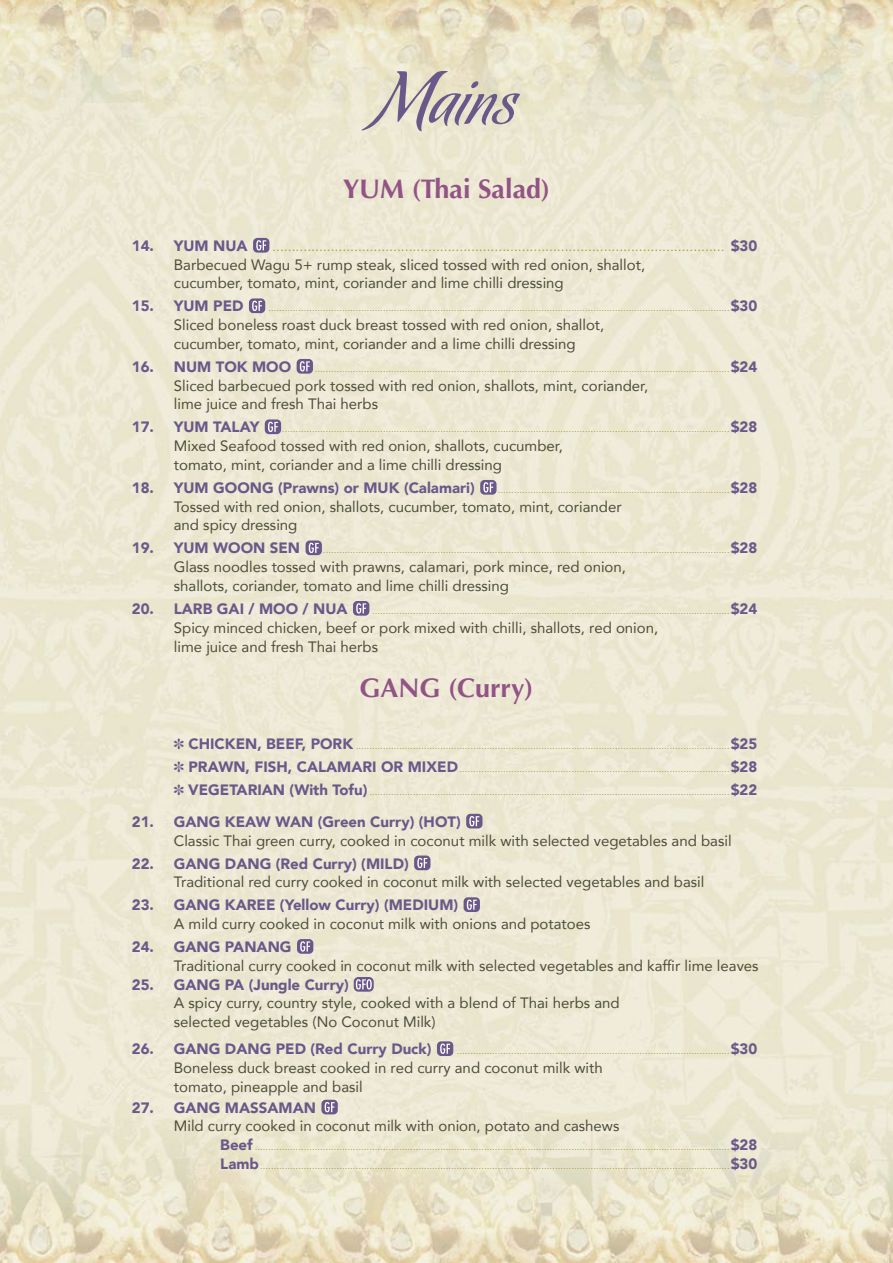
<style>
.page{position:relative;width:893px;height:1263px;background:#fff}
.page>*{position:absolute;margin:0;border:0;box-sizing:border-box;transform-origin:0 0}
.t1{font:72px "Koziupack OT";color:#6a588a}
.t2{font:700 27px "Optima";color:#925385}
.t3{font:15px/18.8px "Avenir";color:#4b4d3a}
.t4{font:900 15px "Avenir";color:#6a588a}
.t5{font:300 15px/18.8px "Avenir";color:#9d9531}
.t6{font:300 10.5px/23px "Avenir";color:#9d9531;text-align:justify}
.s1{font-weight:900;color:#6a588a}
.s2{font-weight:400;color:#4b4d3a}
.s3{font-weight:900;font-size:15px;color:#6a588a}
.s4{color:#6a588a}
</style>
<div class="page">
<img style="left:0;top:0;width:893px;height:1263px">
<div style="left:253px;top:238px;width:16px;height:15px;background:#6a588a;border-radius:4px"></div>
<svg style="left:256px;top:240px;width:10px;height:10px"></svg>
<div style="left:249px;top:298px;width:16px;height:15px;background:#6a588a;border-radius:4px"></div>
<svg style="left:252px;top:301px;width:10px;height:10px"></svg>
<svg style="left:297px;top:359px;width:16px;height:15px"></svg>
<svg style="left:300px;top:361px;width:10px;height:10px"></svg>
<div style="left:265px;top:419px;width:16px;height:15px;background:#6a588a;border-radius:4px"></div>
<svg style="left:268px;top:422px;width:10px;height:10px"></svg>
<div style="left:480px;top:480px;width:16px;height:15px;background:#6a588a;border-radius:4px"></div>
<svg style="left:483px;top:482px;width:10px;height:10px"></svg>
<svg style="left:306px;top:540px;width:16px;height:15px"></svg>
<svg style="left:309px;top:543px;width:10px;height:10px"></svg>
<div style="left:353px;top:601px;width:16px;height:15px;background:#6a588a;border-radius:4px"></div>
<svg style="left:356px;top:603px;width:10px;height:10px"></svg>
<div style="left:466px;top:814px;width:16px;height:14px;background:#6a588a;border-radius:4px"></div>
<svg style="left:469px;top:816px;width:10px;height:10px"></svg>
<div style="left:414px;top:855px;width:16px;height:15px;background:#6a588a;border-radius:4px"></div>
<svg style="left:417px;top:858px;width:10px;height:10px"></svg>
<div style="left:464px;top:897px;width:16px;height:15px;background:#6a588a;border-radius:4px"></div>
<svg style="left:467px;top:899px;width:10px;height:11px"></svg>
<div style="left:297px;top:939px;width:16px;height:15px;background:#6a588a;border-radius:4px"></div>
<svg style="left:300px;top:941px;width:10px;height:11px"></svg>
<svg style="left:354px;top:977px;width:20px;height:15px"></svg>
<svg style="left:356px;top:979px;width:16px;height:10px"></svg>
<div style="left:437px;top:1041px;width:16px;height:15px;background:#6a588a;border-radius:4px"></div>
<svg style="left:440px;top:1043px;width:10px;height:11px"></svg>
<svg style="left:321px;top:1100px;width:17px;height:14px"></svg>
<svg style="left:325px;top:1102px;width:10px;height:10px"></svg>
<h1 class="t1" style="left:377px;top:56px;width:141px">Mains</h1>
<h2 class="t2" style="left:343px;top:173px;width:209px">YUM (Thai Salad)</h2>
<p class="t5" style="left:174px;top:236px;width:585px;text-indent:98px">.................................................................................................................... <span class="s1">$30<br></span><span class="s2">Barbecued Wagu 5+ rump steak, sliced tossed with red onion, shallot,<br>cucumber, tomato, mint, coriander and lime chilli dressing</span></p>
<h3 class="t4" style="left:132px;top:293px;width:113px">15. YUM PED</h3>
<p class="t6" style="left:268px;top:296px;width:490px">.........................................................................................................................................................................<span class="s3">$30</span></p>
<h3 class="t3" style="left:174px;top:315px;width:432px">Sliced boneless roast duck breast tossed with red onion, shallot, cucumber, tomato, mint, coriander and a lime chilli dressing</h3>
<h3 class="t4" style="left:132px;top:354px;width:161px">16. NUM TOK MOO</h3>
<p class="t6" style="left:315px;top:357px;width:444px">........................................................................................................................................................<span class="s3">$24</span></p>
<h3 class="t3" style="left:174px;top:376px;width:476px">Sliced barbecued pork tossed with red onion, shallots, mint, coriander, lime juice and fresh Thai herbs</h3>
<h3 class="t4" style="left:132px;top:414px;width:129px">17. YUM TALAY</h3>
<p class="t6" style="left:282px;top:417px;width:477px">....................................................................................................................................................................<span class="s3">$28</span></p>
<h3 class="t3" style="left:174px;top:436px;width:391px">Mixed Seafood tossed with red onion, shallots, cucumber, tomato, mint, coriander and a lime chilli dressing</h3>
<h3 class="t4" style="left:132px;top:475px;width:344px">18. YUM GOONG (Prawns) or MUK (Calamari)</h3>
<p class="t6" style="left:498px;top:478px;width:261px">.....................................................................................<span class="s3">$28</span></p>
<h3 class="t3" style="left:174px;top:497px;width:449px">Tossed with red onion, shallots, cucumber, tomato, mint, coriander and spicy dressing</h3>
<h3 class="t4" style="left:132px;top:535px;width:170px">19. YUM WOON SEN</h3>
<p class="t6" style="left:323px;top:538px;width:436px">.....................................................................................................................................................<span class="s3">$28</span></p>
<h3 class="t3" style="left:174px;top:557px;width:454px">Glass noodles tossed with prawns, calamari, pork mince, red onion, shallots, coriander, tomato and lime chilli dressing</h3>
<h3 class="t4" style="left:132px;top:596px;width:217px">20. LARB GAI / MOO / NUA</h3>
<p class="t6" style="left:372px;top:599px;width:387px">...................................................................................................................................<span class="s3">$24</span></p>
<h3 class="t3" style="left:174px;top:617px;width:486px;line-height:19.5px">Spicy minced chicken, beef or pork mixed with chilli, shallots, red onion, lime juice and fresh Thai herbs</h3>
<h2 class="t2" style="left:359px;top:672px;width:176px">GANG (Curry)</h2>
<p class="t6" style="left:174px;top:734px;width:585px"><span class="s4">✽</span> <span class="s3">CHICKEN, BEEF, PORK</span> .........................................................................................................................................<span class="s3">$25 </span><span class="s4">✽</span> <span class="s3">PRAWN, FISH, CALAMARI OR MIXED</span>...................................................................................................<span class="s3">$28 </span><span class="s4">✽</span> <span class="s3">VEGETARIAN (With Tofu)</span> ....................................................................................................................................<span class="s3">$22</span></p>
<h3 class="t4" style="left:132px;top:809px;width:330px">21. GANG KEAW WAN (Green Curry) (HOT)</h3>
<h3 class="t3" style="left:174px;top:830px;width:559px">Classic Thai green curry, cooked in coconut milk with selected vegetables and basil</h3>
<h3 class="t4" style="left:132px;top:850px;width:278px">22. GANG DANG (Red Curry) (MILD)</h3>
<h3 class="t3" style="left:174px;top:872px;width:532px">Traditional red curry cooked in coconut milk with selected vegetables and basil</h3>
<h3 class="t4" style="left:132px;top:892px;width:328px">23. GANG KAREE (Yellow Curry) (MEDIUM)</h3>
<h3 class="t3" style="left:174px;top:914px;width:418px">A mild curry cooked in coconut milk with onions and potatoes</h3>
<h3 class="t4" style="left:132px;top:934px;width:161px">24. GANG PANANG</h3>
<h3 class="t3" style="left:174px;top:956px;width:586px">Traditional curry cooked in coconut milk with selected vegetables and kaffir lime leaves</h3>
<h3 class="t4" style="left:132px;top:971px;width:218px">25. GANG PA (Jungle Curry)</h3>
<h3 class="t3" style="left:174px;top:993px;width:447px">A spicy curry, country style, cooked with a blend of Thai herbs and selected vegetables (No Coconut Milk)</h3>
<h3 class="t4" style="left:132px;top:1036px;width:301px">26. GANG DANG PED (Red Curry Duck)</h3>
<p class="t6" style="left:457px;top:1039px;width:302px">....................................................................................................<span class="s3">$30</span></p>
<h3 class="t3" style="left:174px;top:1058px;width:430px">Boneless duck breast cooked in red curry and coconut milk with tomato, pineapple and basil</h3>
<h3 class="t4" style="left:132px;top:1095px;width:186px">27. GANG MASSAMAN</h3>
<h3 class="t3" style="left:174px;top:1116px;width:447px">Mild curry cooked in coconut milk with onion, potato and cashews</h3>
<p class="t6" style="left:220px;top:1137px;width:539px;line-height:18.8px"><span class="s3">Beef</span> ..............................................................................................................................................................................<span class="s3">$28<br>Lamb</span>............................................................................................................................................................................<span class="s3">$30</span></p>
<h3 class="t4" style="left:132px;top:233px;width:117px">14. YUM NUA</h3>
</div>
